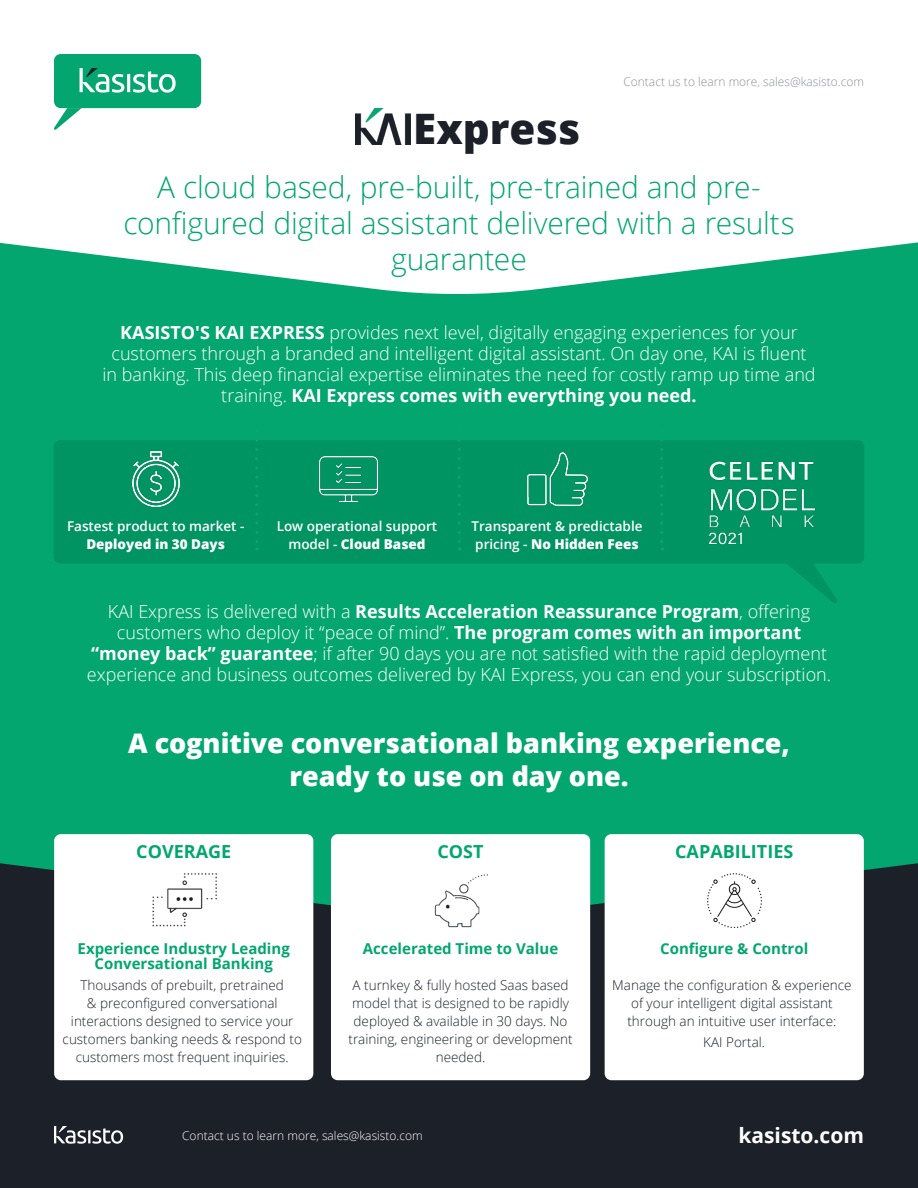
<style>
.page{position:relative;width:918px;height:1188px;background:#fff}
.page>*{position:absolute;margin:0;border:0;box-sizing:border-box;transform-origin:0 0}
.Subhead_1{font:800 42px "Open Sans";color:#1c2029}
.Header_1{font:300 30px/36px "Open Sans";letter-spacing:-.005em;color:#03a66f;text-align:center}
.Header_2{font:800 27px/33px "Open Sans";color:#fff;text-align:center}
.URL{font:700 21px "Open Sans";color:#fff}
.t1{font:300 18px/21px "Open Sans";color:#fff;text-align:center}
.t2{font:700 18px "Open Sans";color:#03a66f}
.t3{font:700 15px/15px "Open Sans";color:#03a66f;text-align:center}
.t4{font:300 13.5px/18px "Open Sans";color:#1c2029;text-align:center}
.Small_Body{font:600 13.5px/18px "Open Sans";color:#fff;text-align:center}
.Header_Text{font:300 12px "Open Sans";color:#8e9094}
.Header_2-2{font:300 12px "Open Sans";color:#fff}
.s1{font-weight:700}
.s2{font-weight:800}
</style>
<div class="page">
<svg style="left:0;top:242px;width:918px;height:69px;fill:#03a66f"></svg>
<div style="left:0;top:311px;width:918px;height:877px;background:#03a66f"></div>
<div style="left:0;top:928px;width:918px;height:260px;background:#1c2029"></div>
<svg style="left:0;top:862px;width:918px;height:72px;fill:#1c2029"></svg>
<div style="left:54px;top:54px;width:147px;height:54px;background:#03a66f;border-radius:7px"></div>
<svg style="left:80px;top:68px;width:96px;height:25px"></svg>
<svg style="left:54px;top:108px;width:28px;height:22px"></svg>
<svg style="left:54px;top:1126px;width:69px;height:18px"></svg>
<img style="left:355px;top:108px;width:55px;height:36px">
<div style="left:331px;top:834px;width:259px;height:246px;background:#fff;border-radius:7px"></div>
<img style="left:434px;top:874px;width:54px;height:53px">
<div style="left:605px;top:834px;width:259px;height:246px;background:#fff;border-radius:7px"></div>
<img style="left:707px;top:874px;width:54px;height:53px">
<div style="left:54px;top:834px;width:259px;height:246px;background:#fff;border-radius:7px"></div>
<img style="left:152px;top:873px;width:64px;height:54px">
<div style="left:54px;top:440px;width:810px;height:124px;background:#009462;border-radius:7px"></div>
<svg style="left:788px;top:564px;width:49px;height:39px"></svg>
<svg style="left:255px;top:440px;width:3px;height:110px"></svg>
<svg style="left:458px;top:440px;width:3px;height:110px"></svg>
<svg style="left:660px;top:440px;width:3px;height:110px"></svg>
<img style="left:528px;top:452px;width:60px;height:54px">
<img style="left:320px;top:456px;width:57px;height:45px">
<img style="left:133px;top:452px;width:47px;height:54px">
<img style="left:708px;top:461px;width:108px;height:84px">
<p class="Subhead_1" style="left:413px;top:97px;width:168px">Express</p>
<p class="Header_Text" style="left:623px;top:73px;width:242px">Contact us to learn more, sales@kasisto.com</p>
<p class="Header_1" style="left:123px;top:168px;width:673px">A cloud based, pre-built, pre-trained and pre&shy;configured digital assistant delivered with a results guarantee</p>
<p class="t1" style="left:102px;top:321px;width:715px"><span class="s1">KASISTO'S KAI EXPRESS</span> provides next level, digitally engaging experiences for your customers through a branded and intelligent digital assistant. On day one, KAI is fluent in banking. This deep financial expertise eliminates the need for costly ramp up time and training. <span class="s1">KAI Express comes with everything you need.</span></p>
<p class="Small_Body" style="left:67px;top:517px;width:179px">Fastest product to market -<br><span class="s2">Deployed in 30 Days</span></p>
<p class="Small_Body" style="left:277px;top:517px;width:162px">Low operational support model - <span class="s2">Cloud Based</span></p>
<p class="Small_Body" style="left:471px;top:517px;width:173px;text-align:left">Transparent &amp; predictable pricing - <span class="s2">No Hidden Fees</span></p>
<p class="t1" style="left:87px;top:600px;width:746px">KAI Express is delivered with a <span class="s1">Results Acceleration Reassurance Program</span>, offering customers who deploy it “peace of mind”. <span class="s1">The program comes with an important “money back” guarantee</span>; if after 90 days you are not satisfied with the rapid deployment experience and business outcomes delivered by KAI Express, you can end your subscription.</p>
<p class="Header_2" style="left:128px;top:725px;width:663px">A cognitive conversational banking experience, ready to use on day one.</p>
<p class="t2" style="left:136px;top:839px;width:96px">COVERAGE</p>
<p class="t2" style="left:437px;top:839px;width:48px">COST</p>
<p class="t2" style="left:675px;top:839px;width:120px">CAPABILITIES</p>
<p class="t3" style="left:78px;top:941px;width:214px">Experience Industry Leading<br>Conversational Banking</p>
<p class="t3" style="left:363px;top:941px;width:197px">Accelerated Time to Value</p>
<p class="t3" style="left:660px;top:941px;width:150px">Configure &amp; Control</p>
<p class="t4" style="left:63px;top:976px;width:241px">Thousands of prebuilt, pretrained<br>&amp; preconfigured conversational interactions designed to service your customers banking needs &amp; respond to customers most frequent inquiries.</p>
<p class="t4" style="left:349px;top:976px;width:226px">A turnkey &amp; fully hosted Saas based model that is designed to be rapidly deployed &amp; available in 30 days. No training, engineering or development needed.</p>
<p class="t4" style="left:612px;top:976px;width:241px">Manage the configuration &amp; experience of your intelligent digital assistant through an intuitive user interface:</p>
<p class="t4" style="left:703px;top:1033px;width:63px">KAI Portal.</p>
<p class="Header_2-2" style="left:182px;top:1127px;width:242px">Contact us to learn more, sales@kasisto.com</p>
<p class="URL" style="left:738px;top:1120px;width:127px">kasisto.com</p>
</div>
